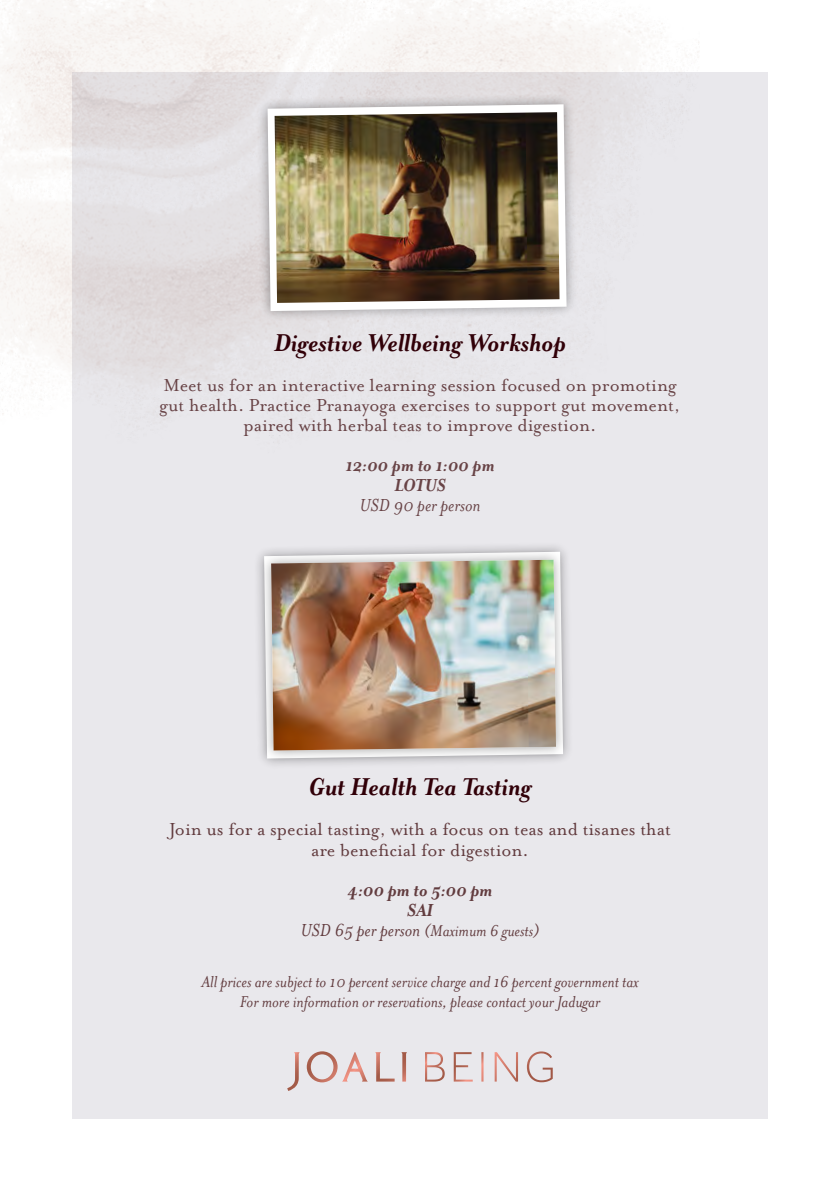
<style>
.page{position:relative;width:840px;height:1191px;background:#fff}
.page>*{position:absolute;margin:0;border:0;box-sizing:border-box;transform-origin:0 0}
.t1{font:italic 700 28px "Mrs Eaves OT";color:#310008}
.t2{font:20px/20px "Mrs Eaves OT";color:#684346;text-align:center}
.t3{font:20px/20px "Mrs Eaves OT";color:#623c3f;text-align:center}
.t4{font:italic 700 20px/20px "Mrs Eaves OT";color:#684346;text-align:center}
.t5{font:italic 700 20px/20px "Mrs Eaves OT";color:#623c3f;text-align:center}
.t6{font:italic 20px "Mrs Eaves OT";color:#684346}
.t7{font:italic 18px/20px "Mrs Eaves OT";color:#623c3f;text-align:center}
.s1{font-size:20px}
</style>
<div class="page">
<div style="left:72px;top:72px;width:695px;height:1047px;background:#e9e8ec"></div>
<svg style="left:294px;top:1051px;width:258px;height:31px"></svg>
<div style="left:256px;top:93px;width:321px;height:229px;background:#000;opacity:.35"></div>
<svg style="left:267px;top:104px;width:299px;height:207px;background:#eeeded"></svg>
<img style="left:274px;top:112px;width:285px;height:191px">
<div style="left:259px;top:548px;width:307px;height:213px;background:#000;opacity:.35"></div>
<img style="left:271px;top:560px;width:284px;height:190px">
<h1 class="t1" style="left:274px;top:327px;width:293px">Digestive Wellbeing Workshop</h1>
<p class="t2" style="left:159px;top:375px;width:522px">Meet us for an interactive learning session focused on promoting gut health. Practice Pranayoga exercises to support gut movement, paired with herbal teas to improve digestion.</p>
<p class="t4" style="left:345px;top:455px;width:151px">12:00 pm to 1:00 pm<br>LOTUS</p>
<p class="t6" style="left:359px;top:494px;width:123px">USD 90 per person</p>
<h1 class="t1" style="left:308px;top:772px;width:224px">Gut Health Tea Tasting</h1>
<p class="t3" style="left:169px;top:819px;width:503px">Join us for a special tasting, with a focus on teas and tisanes that are beneficial for digestion.</p>
<p class="t5" style="left:347px;top:879px;width:146px">4:00 pm to 5:00 pm<br>SAI</p>
<p class="t7" style="left:300px;top:920px;width:240px"><span class="s1">USD 65 per person</span> (Maximum 6 guests)</p>
<p class="t7" style="left:201px;top:971px;width:438px">All prices are subject to 10 percent service charge and 16 percent government tax<br>For more information or reservations, please contact your Jadugar</p>
</div>
